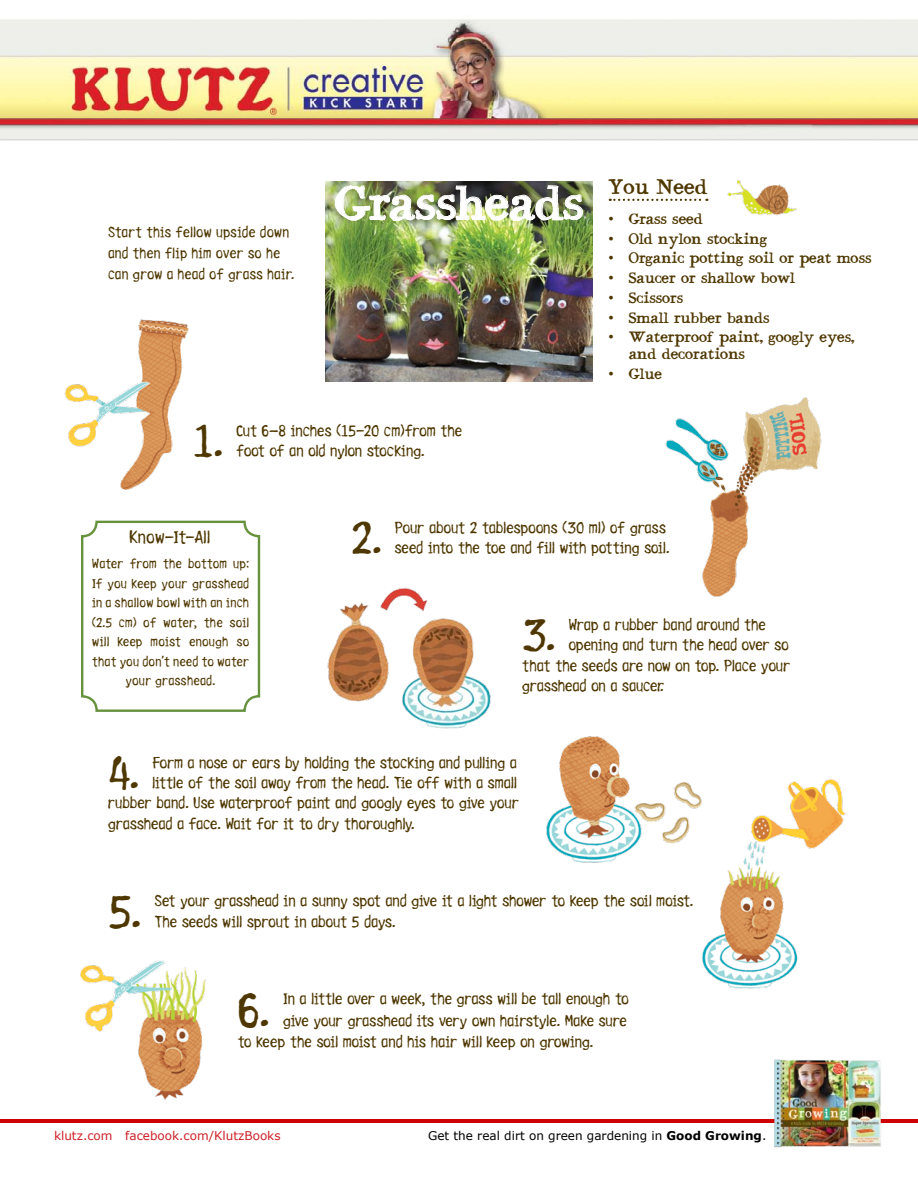
<style>
.page{position:relative;width:918px;height:1188px;background:#fff}
.page>*{position:absolute;margin:0;border:0;box-sizing:border-box;transform-origin:0 0}
.t1{font:48px "Bodoni Hand";letter-spacing:-.015em;color:#fff}
.t2{font:48px "House Gen Col Cleanhouse";color:#4e3700}
.t3{font:46.05px "House Gen Col Cleanhouse";color:#4e3700}
.t4{font:21px "Bodoni Hand";letter-spacing:.01em;color:#4e3700}
.t5{font:18px "House Gen Col Cleanhouse";letter-spacing:-.005em;color:#4e3700}
.t6{font:16.2px/20.2px "House Gen Col Cleanhouse";letter-spacing:-.015em;color:#4e3700}
.t7{font:15px/16.5px "Bodoni Hand";color:#4e3700}
.t8{font:15px/21px "House Gen Col Cleanhouse";color:#4e3700}
.t9{font:13.5px/19.5px "House Gen Col Cleanhouse";letter-spacing:.01em;color:#4e3700;text-align:center}
.t10{font:12px "Verdana";color:#000}
.t11{font:12px "Verdana";color:#cd2027}
.s1{font-family:"Arial"}
.s2{font-weight:700}
</style>
<div class="page">
<hr style="left:0;top:1119px;width:918px;height:3px;background:#ce0000">
<img style="left:773px;top:1059px;width:109px;height:88px">
<img style="left:64px;top:319px;width:125px;height:171px">
<img style="left:665px;top:397px;width:157px;height:200px">
<img style="left:327px;top:587px;width:164px;height:142px">
<img style="left:546px;top:736px;width:154px;height:127px">
<img style="left:700px;top:779px;width:146px;height:210px">
<img style="left:80px;top:961px;width:126px;height:139px">
<svg style="left:610px;top:199px;width:97px;height:2px"></svg>
<div style="left:81px;top:521px;width:179px;height:191px;border:2px solid #67923d;border-radius:14px"></div>
<img style="left:727px;top:180px;width:70px;height:35px">
<img style="left:325px;top:181px;width:268px;height:201px">
<img style="left:335px;top:184px;width:248px;height:37px">
<img style="left:0;top:19px;width:918px;height:122px">
<p class="t8" style="left:108px;top:222px;width:188px">Start this fellow upside down and then flip him over so he can grow a head of grass hair.</p>
<h1 class="t1" style="left:335px;top:182px;width:250px">Grassheads</h1>
<h2 class="t3" style="left:193px;top:410px;width:32px">1.</h2>
<p class="t6" style="left:236px;top:420px;width:228px">Cut 6–8 inches (15-20 cm)from the foot of an old nylon stocking.</p>
<p class="t4" style="left:609px;top:178px;width:100px">You Need</p>
<p class="t7" style="left:609px;top:213px;width:96px"><span class="s1">•</span> Grass seed</p>
<p class="t7" style="left:609px;top:232px;width:160px"><span class="s1">•</span> Old nylon stocking</p>
<p class="t7" style="left:609px;top:252px;width:264px"><span class="s1">•</span> Organic potting soil or peat moss</p>
<p class="t7" style="left:609px;top:272px;width:188px"><span class="s1">•</span> Saucer or shallow bowl</p>
<p class="t7" style="left:609px;top:291px;width:76px"><span class="s1">•</span> Scissors</p>
<p class="t7" style="left:609px;top:311px;width:162px"><span class="s1">•</span> Small rubber bands</p>
<p class="t7" style="left:629px;top:331px;width:227px;text-indent:-20px"><span class="s1">•</span> Waterproof paint, googly eyes, and decorations</p>
<p class="t7" style="left:609px;top:367px;width:55px"><span class="s1">•</span> Glue</p>
<p class="t5" style="left:129px;top:526px;width:83px">Know-It-All</p>
<p class="t9" style="left:92px;top:554px;width:159px">Water from the bottom up:<br>If you keep your grasshead in a shallow bowl with an inch (2.5 cm) of water, the soil will keep moist enough so that you don’t need to water your grasshead.</p>
<h2 class="t3" style="left:351px;top:507px;width:32px">2.</h2>
<p class="t6" style="left:395px;top:517px;width:276px">Pour about 2 tablespoons (30 ml) of grass seed into the toe and fill with potting soil.</p>
<h2 class="t3" style="left:522px;top:605px;width:35px">3.</h2>
<p class="t6" style="left:568px;top:615px;width:199px">Wrap a rubber band around the</p>
<p class="t6" style="left:568px;top:635px;width:222px">opening and turn the head over so</p>
<p class="t6" style="left:522px;top:655px;width:270px">that the seeds are now on top. Place your</p>
<p class="t6" style="left:522px;top:675px;width:144px">grasshead on a saucer.</p>
<h2 class="t3" style="left:108px;top:742px;width:33px">4.</h2>
<p class="t6" style="left:152px;top:752px;width:366px">Form a nose or ears by holding the stocking and pulling a</p>
<p class="t6" style="left:152px;top:773px;width:367px">little of the soil away from the head. Tie off with a small</p>
<p class="t6" style="left:108px;top:793px;width:413px">rubber band. Use waterproof paint and googly eyes to give your</p>
<p class="t6" style="left:108px;top:813px;width:308px">grasshead a face. Wait for it to dry thoroughly.</p>
<h1 class="t2" style="left:108px;top:879px;width:35px">5.</h1>
<p class="t6" style="left:155px;top:889px;width:540px;line-height:21.6px">Set your grasshead in a sunny spot and give it a light shower to keep the soil moist.<br>The seeds will sprout in about 5 days.</p>
<h1 class="t2" style="left:238px;top:978px;width:34px">6.</h1>
<p class="t6" style="left:283px;top:989px;width:348px">In a little over a week, the grass will be tall enough to</p>
<p class="t6" style="left:283px;top:1010px;width:345px">give your grasshead its very own hairstyle. Make sure</p>
<p class="t6" style="left:238px;top:1032px;width:357px">to keep the soil moist and his hair will keep on growing.</p>
<p class="t11" style="left:54px;top:1128px;width:228px">klutz.com facebook.com/KlutzBooks</p>
<p class="t10" style="left:428px;top:1128px;width:340px">Get the real dirt on green gardening in <span class="s2">Good Growing</span>.</p>
</div>
